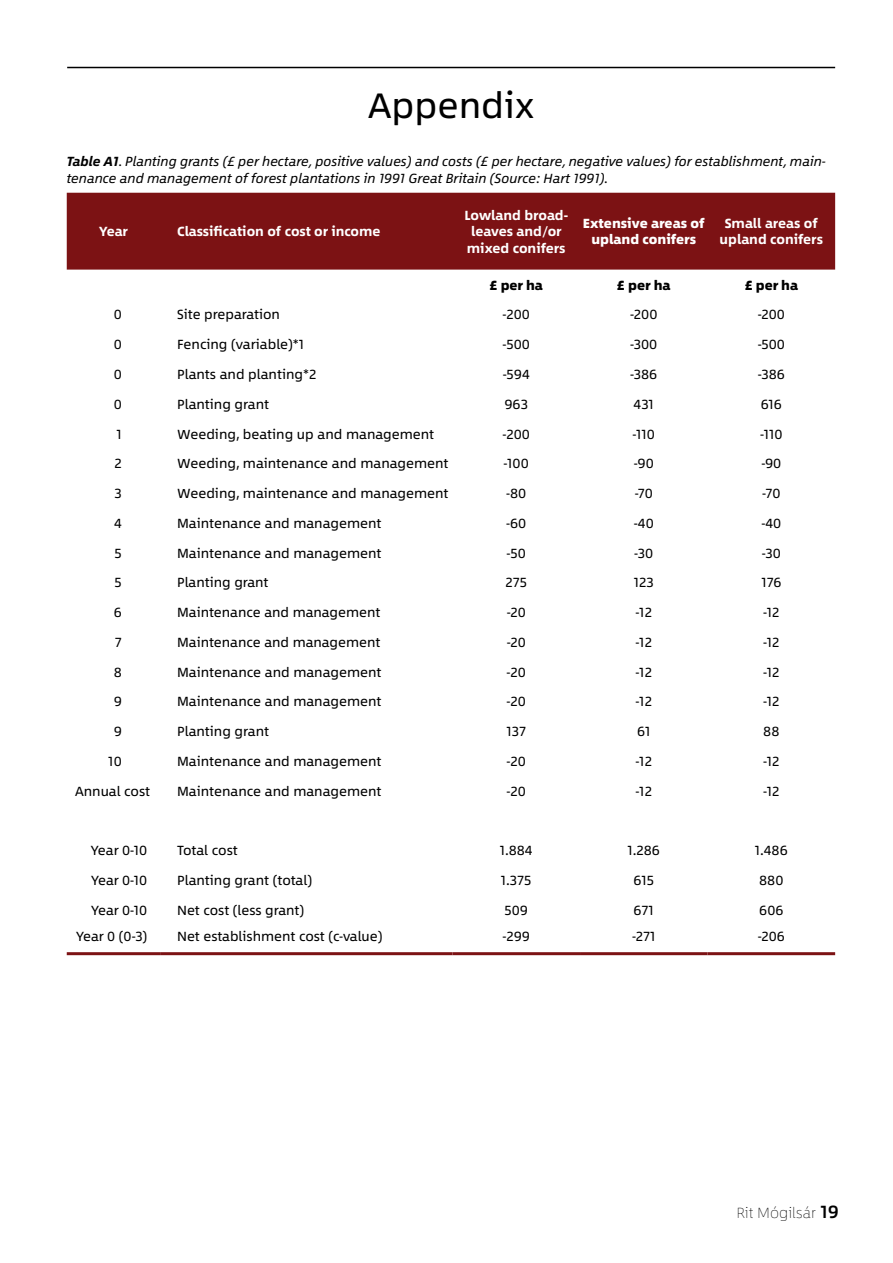
<style>
.page{position:relative;width:893px;height:1263px;background:#fff}
.page>*{position:absolute;margin:0;border:0;box-sizing:border-box;transform-origin:0 0}
.Kaflafyrirsögn{font:36px "Between 1";color:#000}
.t1{font:100 15px "Between 1";color:#000}
.Tafla_meginmál{font:13.5px "Between 1";color:#000}
.Myndatexti{font:italic 13.5px/16.2px "Between 1";color:#000}
.Tafla_haus{font:700 13.5px/16.2px "Between 1";color:#fff;text-align:center}
.Tafla_haus-2{font:800 13.5px/16.2px "Between 1";color:#fff;text-align:center}
.Tafla_meginmál-2{font:800 13.5px "Between 1";color:#000}
.s1{font-weight:700}
.s2{font-weight:500;font-size:18px}
</style>
<div class="page">
<hr style="left:67px;top:67px;width:768px;height:1px;background:#000">
<div style="left:67px;top:193px;width:768px;height:77px;background:#7c1214"></div>
<hr style="left:67px;top:952px;width:93px;height:3px;background:#7c1214">
<hr style="left:160px;top:952px;width:292px;height:3px;background:#7c1214">
<hr style="left:452px;top:952px;width:128px;height:3px;background:#7c1214">
<hr style="left:580px;top:952px;width:128px;height:3px;background:#7c1214">
<hr style="left:708px;top:952px;width:127px;height:3px;background:#7c1214">
<p class="Kaflafyrirsögn" style="left:368px;top:83px;width:167px">Appendix</p>
<p class="Myndatexti" style="left:67px;top:153px;width:761px"><span class="s1">Table A1</span>. Planting grants (£ per hectare, positive values) and costs (£ per hectare, negative values) for establishment, main&shy;tenance and management of forest plantations in 1991 Great Britain (Source: Hart 1991).</p>
<p class="Tafla_haus" style="left:99px;top:223px;width:30px">Year</p>
<p class="Tafla_haus" style="left:177px;top:223px;width:205px">Classification of cost or income</p>
<p class="Tafla_haus" style="left:464px;top:207px;width:105px">Lowland broad&shy;leaves and/or mixed conifers</p>
<p class="Tafla_haus-2" style="left:583px;top:215px;width:123px">Extensive areas of upland conifers</p>
<p class="Tafla_haus" style="left:720px;top:215px;width:105px">Small areas of upland conifers</p>
<p class="Tafla_meginmál-2" style="left:490px;top:277px;width:55px">£ per ha</p>
<p class="Tafla_meginmál-2" style="left:617px;top:277px;width:55px">£ per ha</p>
<p class="Tafla_meginmál-2" style="left:745px;top:277px;width:55px">£ per ha</p>
<p class="Tafla_meginmál" style="left:114px;top:306px;width:10px">0</p>
<p class="Tafla_meginmál" style="left:177px;top:306px;width:104px">Site preparation</p>
<p class="Tafla_meginmál" style="left:503px;top:306px;width:29px">-200</p>
<p class="Tafla_meginmál" style="left:630px;top:306px;width:29px">-200</p>
<p class="Tafla_meginmál" style="left:758px;top:306px;width:29px">-200</p>
<p class="Tafla_meginmál" style="left:114px;top:336px;width:10px">0</p>
<p class="Tafla_meginmál" style="left:177px;top:336px;width:129px">Fencing (variable)*1</p>
<p class="Tafla_meginmál" style="left:503px;top:336px;width:29px">-500</p>
<p class="Tafla_meginmál" style="left:630px;top:336px;width:29px">-300</p>
<p class="Tafla_meginmál" style="left:758px;top:336px;width:29px">-500</p>
<p class="Tafla_meginmál" style="left:114px;top:366px;width:10px">0</p>
<p class="Tafla_meginmál" style="left:177px;top:366px;width:141px">Plants and planting*2</p>
<p class="Tafla_meginmál" style="left:503px;top:366px;width:29px">-594</p>
<p class="Tafla_meginmál" style="left:630px;top:366px;width:29px">-386</p>
<p class="Tafla_meginmál" style="left:758px;top:366px;width:29px">-386</p>
<p class="Tafla_meginmál" style="left:114px;top:396px;width:10px">0</p>
<p class="Tafla_meginmál" style="left:177px;top:396px;width:93px">Planting grant</p>
<p class="Tafla_meginmál" style="left:504px;top:396px;width:25px">963</p>
<p class="Tafla_meginmál" style="left:634px;top:396px;width:22px">431</p>
<p class="Tafla_meginmál" style="left:761px;top:396px;width:23px">616</p>
<p class="Tafla_meginmál" style="left:116px;top:425px;width:7px">1</p>
<p class="Tafla_meginmál" style="left:177px;top:425px;width:259px">Weeding, beating up and management</p>
<p class="Tafla_meginmál" style="left:503px;top:425px;width:29px">-200</p>
<p class="Tafla_meginmál" style="left:632px;top:425px;width:24px">-110</p>
<p class="Tafla_meginmál" style="left:760px;top:425px;width:24px">-110</p>
<p class="Tafla_meginmál" style="left:115px;top:455px;width:9px">2</p>
<p class="Tafla_meginmál" style="left:177px;top:455px;width:273px">Weeding, maintenance and management</p>
<p class="Tafla_meginmál" style="left:504px;top:455px;width:27px">-100</p>
<p class="Tafla_meginmál" style="left:634px;top:455px;width:22px">-90</p>
<p class="Tafla_meginmál" style="left:761px;top:455px;width:22px">-90</p>
<p class="Tafla_meginmál" style="left:115px;top:485px;width:9px">3</p>
<p class="Tafla_meginmál" style="left:177px;top:485px;width:273px">Weeding, maintenance and management</p>
<p class="Tafla_meginmál" style="left:506px;top:485px;width:22px">-80</p>
<p class="Tafla_meginmál" style="left:635px;top:485px;width:20px">-70</p>
<p class="Tafla_meginmál" style="left:762px;top:485px;width:20px">-70</p>
<p class="Tafla_meginmál" style="left:114px;top:515px;width:9px">4</p>
<p class="Tafla_meginmál" style="left:177px;top:515px;width:206px">Maintenance and management</p>
<p class="Tafla_meginmál" style="left:506px;top:515px;width:22px">-60</p>
<p class="Tafla_meginmál" style="left:634px;top:515px;width:22px">-40</p>
<p class="Tafla_meginmál" style="left:761px;top:515px;width:22px">-40</p>
<p class="Tafla_meginmál" style="left:115px;top:545px;width:9px">5</p>
<p class="Tafla_meginmál" style="left:177px;top:545px;width:206px">Maintenance and management</p>
<p class="Tafla_meginmál" style="left:507px;top:545px;width:21px">-50</p>
<p class="Tafla_meginmál" style="left:634px;top:545px;width:21px">-30</p>
<p class="Tafla_meginmál" style="left:762px;top:545px;width:21px">-30</p>
<p class="Tafla_meginmál" style="left:115px;top:574px;width:9px">5</p>
<p class="Tafla_meginmál" style="left:177px;top:574px;width:93px">Planting grant</p>
<p class="Tafla_meginmál" style="left:505px;top:574px;width:23px">275</p>
<p class="Tafla_meginmál" style="left:634px;top:574px;width:21px">123</p>
<p class="Tafla_meginmál" style="left:761px;top:574px;width:22px">176</p>
<p class="Tafla_meginmál" style="left:114px;top:604px;width:10px">6</p>
<p class="Tafla_meginmál" style="left:177px;top:604px;width:205px">Maintenance and management</p>
<p class="Tafla_meginmál" style="left:507px;top:604px;width:21px">-20</p>
<p class="Tafla_meginmál" style="left:636px;top:604px;width:18px">-12</p>
<p class="Tafla_meginmál" style="left:763px;top:604px;width:18px">-12</p>
<p class="Tafla_meginmál" style="left:115px;top:634px;width:8px">7</p>
<p class="Tafla_meginmál" style="left:177px;top:634px;width:205px">Maintenance and management</p>
<p class="Tafla_meginmál" style="left:507px;top:634px;width:21px">-20</p>
<p class="Tafla_meginmál" style="left:636px;top:634px;width:18px">-12</p>
<p class="Tafla_meginmál" style="left:763px;top:634px;width:18px">-12</p>
<p class="Tafla_meginmál" style="left:114px;top:664px;width:10px">8</p>
<p class="Tafla_meginmál" style="left:177px;top:664px;width:206px">Maintenance and management</p>
<p class="Tafla_meginmál" style="left:507px;top:664px;width:21px">-20</p>
<p class="Tafla_meginmál" style="left:636px;top:664px;width:18px">-12</p>
<p class="Tafla_meginmál" style="left:763px;top:664px;width:18px">-12</p>
<p class="Tafla_meginmál" style="left:114px;top:693px;width:10px">9</p>
<p class="Tafla_meginmál" style="left:177px;top:693px;width:206px">Maintenance and management</p>
<p class="Tafla_meginmál" style="left:507px;top:693px;width:21px">-20</p>
<p class="Tafla_meginmál" style="left:636px;top:693px;width:18px">-12</p>
<p class="Tafla_meginmál" style="left:763px;top:693px;width:18px">-12</p>
<p class="Tafla_meginmál" style="left:114px;top:723px;width:10px">9</p>
<p class="Tafla_meginmál" style="left:177px;top:723px;width:93px">Planting grant</p>
<p class="Tafla_meginmál" style="left:506px;top:723px;width:21px">137</p>
<p class="Tafla_meginmál" style="left:637px;top:723px;width:15px">61</p>
<p class="Tafla_meginmál" style="left:763px;top:723px;width:18px">88</p>
<p class="Tafla_meginmál" style="left:108px;top:753px;width:15px">10</p>
<p class="Tafla_meginmál" style="left:177px;top:753px;width:206px">Maintenance and management</p>
<p class="Tafla_meginmál" style="left:507px;top:753px;width:21px">-20</p>
<p class="Tafla_meginmál" style="left:636px;top:753px;width:18px">-12</p>
<p class="Tafla_meginmál" style="left:763px;top:753px;width:18px">-12</p>
<p class="Tafla_meginmál" style="left:75px;top:783px;width:77px">Annual cost</p>
<p class="Tafla_meginmál" style="left:177px;top:783px;width:206px">Maintenance and management</p>
<p class="Tafla_meginmál" style="left:507px;top:783px;width:21px">-20</p>
<p class="Tafla_meginmál" style="left:636px;top:783px;width:18px">-12</p>
<p class="Tafla_meginmál" style="left:763px;top:783px;width:18px">-12</p>
<p class="Tafla_meginmál" style="left:91px;top:842px;width:58px">Year 0-10</p>
<p class="Tafla_meginmál" style="left:177px;top:842px;width:62px">Total cost</p>
<p class="Tafla_meginmál" style="left:500px;top:842px;width:34px">1.884</p>
<p class="Tafla_meginmál" style="left:627px;top:842px;width:34px">1.286</p>
<p class="Tafla_meginmál" style="left:755px;top:842px;width:34px">1.486</p>
<p class="Tafla_meginmál" style="left:91px;top:872px;width:58px">Year 0-10</p>
<p class="Tafla_meginmál" style="left:177px;top:872px;width:136px">Planting grant (total)</p>
<p class="Tafla_meginmál" style="left:501px;top:872px;width:32px">1.375</p>
<p class="Tafla_meginmál" style="left:633px;top:872px;width:22px">615</p>
<p class="Tafla_meginmál" style="left:759px;top:872px;width:26px">880</p>
<p class="Tafla_meginmál" style="left:91px;top:902px;width:58px">Year 0-10</p>
<p class="Tafla_meginmál" style="left:177px;top:902px;width:129px">Net cost (less grant)</p>
<p class="Tafla_meginmál" style="left:505px;top:902px;width:25px">509</p>
<p class="Tafla_meginmál" style="left:634px;top:902px;width:22px">671</p>
<p class="Tafla_meginmál" style="left:759px;top:902px;width:26px">606</p>
<p class="Tafla_meginmál" style="left:76px;top:928px;width:73px">Year 0 (0-3)</p>
<p class="Tafla_meginmál" style="left:177px;top:928px;width:207px">Net establishment cost (c-value)</p>
<p class="Tafla_meginmál" style="left:503px;top:928px;width:29px">-299</p>
<p class="Tafla_meginmál" style="left:632px;top:928px;width:25px">-271</p>
<p class="Tafla_meginmál" style="left:758px;top:928px;width:29px">-206</p>
<p class="t1" style="left:736px;top:1203px;width:104px">Rit Mógilsár <span class="s2">19</span></p>
</div>
